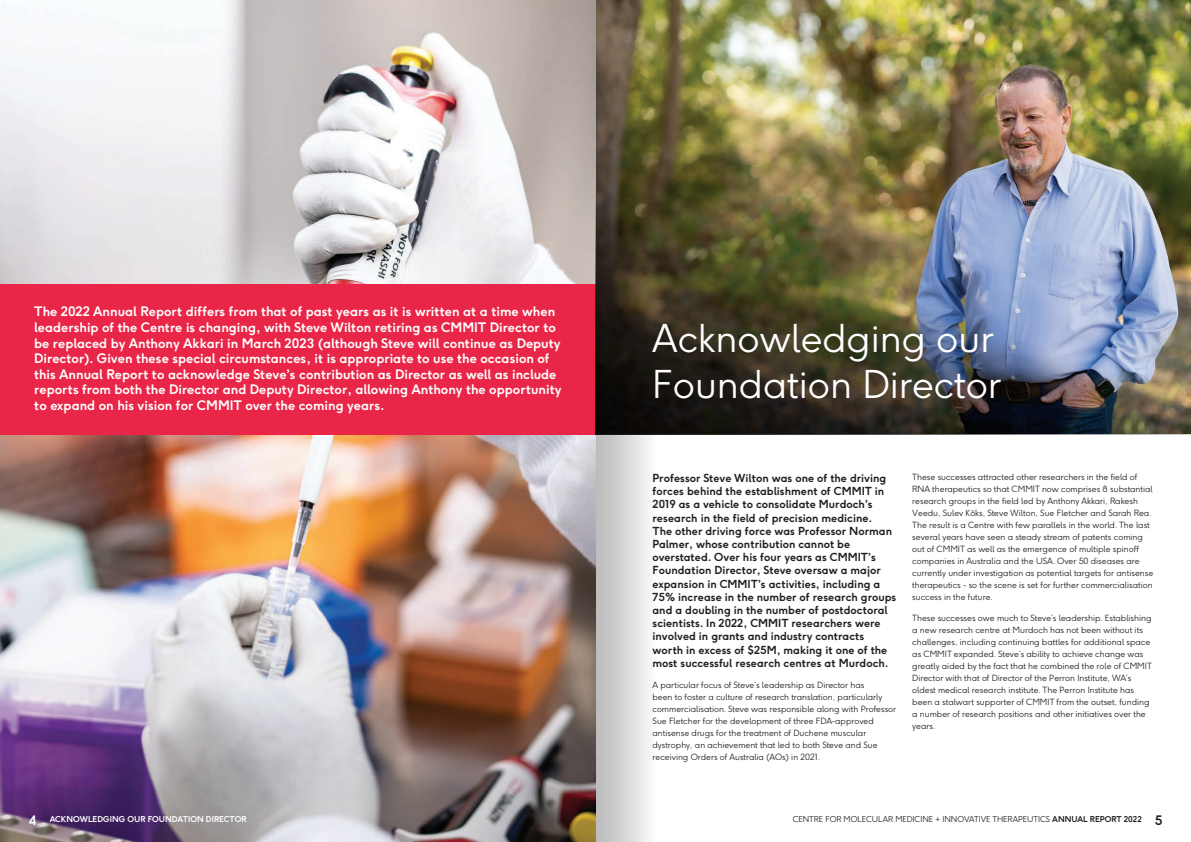
<style>
.page{position:relative;width:1191px;height:842px;background:#fff}
.page>*{position:absolute;margin:0;border:0;box-sizing:border-box;transform-origin:0 0}
.t1{font:300 38px/45.6px "F37 Ginger";color:#fff}
.t2{font:700 13px/15.6px "F37 Ginger";color:#fff}
.t3{font:700 11px/13.2px "F37 Ginger";color:#231f20}
.t4{font:300 8.5px/12px "F37 Ginger";color:#231f20}
.t5{font:300 8px "F37 Ginger";color:#231f20}
.t6{font:700 8px "F37 Ginger";color:#fff}
.s1{font-size:13px}
.s2{font-weight:700}
.s3{font-weight:700;font-size:13px}
</style>
<div class="page">
<img style="left:0;top:0;width:595px;height:842px">
<div style="left:0;top:284px;width:595px;height:150px;background:#ea2648"></div>
<img style="left:595px;top:0;width:596px;height:434px">
<svg style="left:596px;top:0;width:62px;height:842px;background:#8d897e"></svg>
<p class="t2" style="left:34px;top:305px;width:529px">The 2022 Annual Report differs from that of past years as it is written at a time when leadership of the Centre is changing, with Steve Wilton retiring as CMMIT Director to be replaced by Anthony Akkari in March 2023 (although Steve will continue as Deputy Director). Given these special circumstances, it is appropriate to use the occasion of this Annual Report to acknowledge Steve’s contribution as Director as well as include reports from both the Director and Deputy Director, allowing Anthony the opportunity to expand on his vision for CMMIT over the coming years.</p>
<h2 class="t1" style="left:652px;top:319px;width:350px">Acknowledging our<br>Foundation Director</h2>
<p class="t3" style="left:652px;top:472px;width:245px">Professor Steve Wilton was one of the driving forces behind the establishment of CMMIT in 2019 as a vehicle to consolidate Murdoch’s research in the field of precision medicine.<br>The other driving force was Professor Norman Palmer, whose contribution cannot be overstated. Over his four years as CMMIT’s Foundation Director, Steve oversaw a major expansion in CMMIT’s activities, including a 75% increase in the number of research groups and a doubling in the number of postdoctoral scientists. In 2022, CMMIT researchers were involved in grants and industry contracts worth in excess of $25M, making it one of the most successful research centres at Murdoch.</p>
<p class="t4" style="left:652px;top:679px;width:245px">A particular focus of Steve’s leadership as Director has<br>been to foster a culture of research translation, particularly commercialisation. Steve was responsible along with Professor Sue Fletcher for the development of three FDA-approved antisense drugs for the treatment of Duchene muscular dystrophy, an achievement that led to both Steve and Sue receiving Orders of Australia (AOs) in 2021.</p>
<p class="t4" style="left:912px;top:472px;width:242px">These successes attracted other researchers in the field of RNA therapeutics so that CMMIT now comprises 8 substantial research groups in the field led by Anthony Akkari, Rakesh Veedu, Sulev Kõks, Steve Wilton, Sue Fletcher and Sarah Rea.<br>The result is a Centre with few parallels in the world. The last several years have seen a steady stream of patents coming out of CMMIT as well as the emergence of multiple spinoff companies in Australia and the USA. Over 50 diseases are currently under investigation as potential targets for antisense therapeutics - so the scene is set for further commercialisation success in the future.</p>
<p class="t4" style="left:912px;top:613px;width:241px">These successes owe much to Steve’s leadership. Establishing a new research centre at Murdoch has not been without its challenges, including continuing battles for additional space as CMMIT expanded. Steve’s ability to achieve change was greatly aided by the fact that he combined the role of CMMIT Director with that of Director of the Perron Institute, WA’s oldest medical research institute. The Perron Institute has been a stalwart supporter of CMMIT from the outset, funding a number of research positions and other initiatives over the years.</p>
<p class="t6" style="left:29px;top:816px;width:219px"><span class="s1">4</span> ACKNOWLEDGING OUR FOUNDATION DIRECTOR</p>
<p class="t5" style="left:792px;top:816px;width:371px">CENTRE FOR MOLECULAR MEDICINE + INNOVATIVE THERAPEUTICS <span class="s2">ANNUAL REPORT 2022</span> <span class="s3">5</span></p>
</div>
